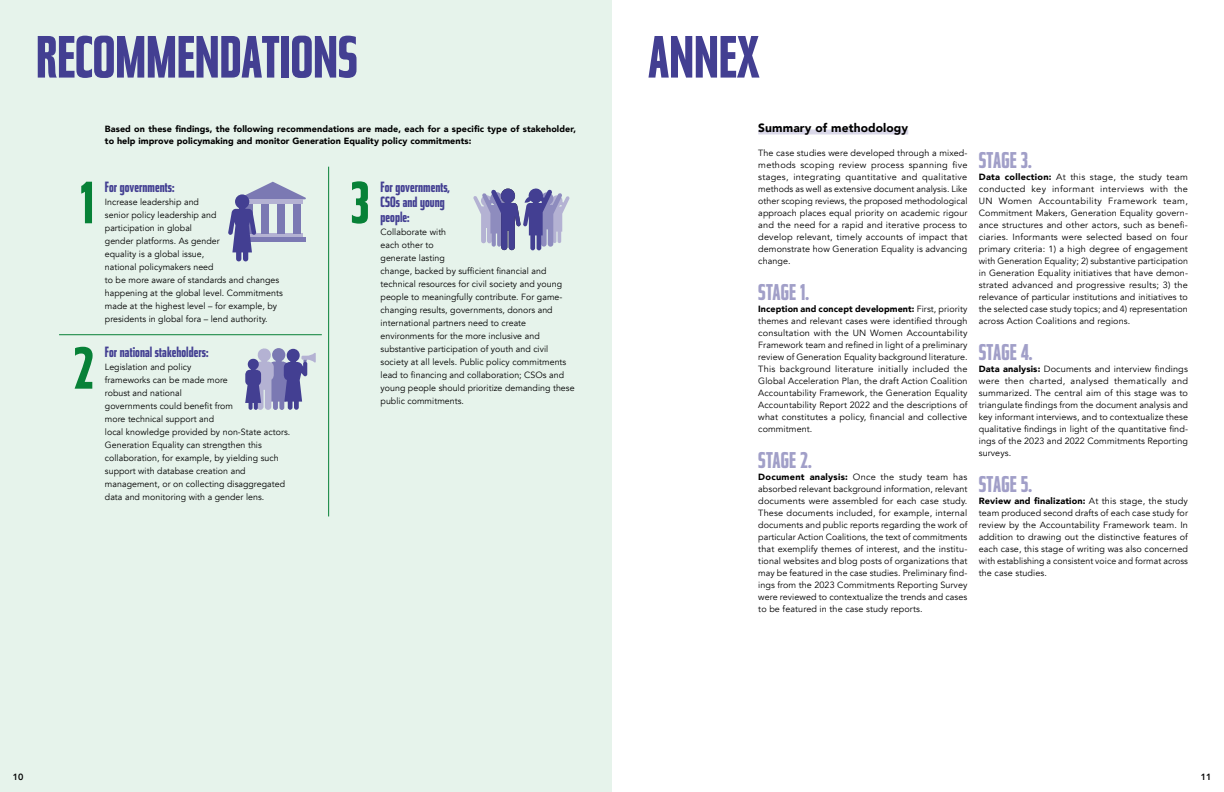
<style>
.page{position:relative;width:1224px;height:792px;background:#fff}
.page>*{position:absolute;margin:0;border:0;box-sizing:border-box;transform-origin:0 0}
.H_1_OK{font:700 60px "Tasse";color:#433f92}
.H_1_OK-2{font:700 60px "Tasse";color:#078137}
.body_OK{font:700 23px "Tasse";letter-spacing:.005em;color:#a19fc8}
.KF_body{font:700 15px/15px "Tasse";letter-spacing:.005em;color:#433f92}
.H2_underline_OK_highlight{font:900 12px "Avenir";letter-spacing:.01em;color:#000}
.body_OK-2{font:9px/12px "Avenir";letter-spacing:.01em;color:#000;text-align:justify}
.KF_body-2{font:9px/13px "Avenir";letter-spacing:.005em;color:#000}
.body_OK-3{font:900 9px/12px "Avenir";letter-spacing:.01em;color:#000}
.t1{font:800 9px "Avenir";color:#000}
.s1{font-weight:900}
</style>
<div class="page">
<div style="left:0;top:0;width:612px;height:792px;background:#e6f3eb"></div>
<hr style="left:328px;top:167px;width:1px;height:349px;background:#078137">
<hr style="left:59px;top:334px;width:263px;height:1px;background:#078137">
<svg style="left:245px;top:348px;width:71px;height:62px"></svg>
<svg style="left:228px;top:182px;width:78px;height:79px"></svg>
<svg style="left:473px;top:188px;width:97px;height:62px"></svg>
<hr style="left:758px;top:130px;width:150px;height:4px;background:#dad8e9">
<p class="H_1_OK" style="left:36px;top:24px;width:323px">RECOMMENDATIONS</p>
<p class="body_OK-3" style="left:105px;top:123px;width:473px">Based on these findings, the following recommendations are made, each for a specific type of stakeholder, to help improve policymaking and monitor Generation Equality policy commitments:</p>
<p class="H_1_OK-2" style="left:81px;top:170px;width:14px">1</p>
<p class="H_1_OK-2" style="left:74px;top:335px;width:21px">2</p>
<p class="KF_body" style="left:105px;top:180px;width:71px">For governments:</p>
<p class="KF_body-2" style="left:105px;top:196px;width:179px">Increase leadership and<br>senior policy leadership and<br>participation in global<br>gender platforms. As gender<br>equality is a global issue,<br>national policymakers need<br>to be more aware of standards and changes happening at the global level. Commitments made at the highest level – for example, by presidents in global fora – lend authority.</p>
<p class="KF_body" style="left:105px;top:344px;width:105px">For national stakeholders:</p>
<p class="KF_body-2" style="left:105px;top:361px;width:187px">Legislation and policy<br>frameworks can be made more<br>robust and national<br>governments could benefit from<br>more technical support and<br>local knowledge provided by non-State actors.<br>Generation Equality can strengthen this collaboration, for example, by yielding such support with database creation and management, or on collecting disaggregated data and monitoring with a gender lens.</p>
<p class="H_1_OK-2" style="left:351px;top:170px;width:19px">3</p>
<p class="KF_body" style="left:381px;top:180px;width:71px">For governments,<br>CSOs and young people:</p>
<p class="KF_body-2" style="left:381px;top:226px;width:196px">Collaborate with<br>each other to<br>generate lasting<br>change, backed by sufficient financial and technical resources for civil society and young people to meaningfully contribute. For game&shy;changing results, governments, donors and international partners need to create environments for the more inclusive and substantive participation of youth and civil society at all levels. Public policy commitments lead to financing and collaboration; CSOs and young people should prioritize demanding these public commitments.</p>
<p class="H_1_OK" style="left:648px;top:24px;width:113px">ANNEX</p>
<p class="H2_underline_OK_highlight" style="left:758px;top:118px;width:152px">Summary of methodology</p>
<p class="body_OK-2" style="left:758px;top:147px;width:211px">The case studies were developed through a mixed&shy;methods scoping review process spanning five stages, integrating quantitative and qualitative methods as well as extensive document analysis. Like other scoping reviews, the proposed methodological approach places equal priority on academic rigour and the need for a rapid and iterative process to develop relevant, timely accounts of impact that demonstrate how Generation Equality is advancing change.</p>
<p class="body_OK" style="left:758px;top:280px;width:52px">STAGE 1.</p>
<p class="body_OK-2" style="left:758px;top:303px;width:211px"><span class="s1">Inception and concept development:</span> First, priority themes and relevant cases were identified through consultation with the UN Women Accountability Framework team and refined in light of a preliminary review of Generation Equality background literature.<br>This background literature initially included the Global Acceleration Plan, the draft Action Coalition Accountability Framework, the Generation Equality Accountability Report 2022 and the descriptions of what constitutes a policy, financial and collective commitment.</p>
<p class="body_OK" style="left:758px;top:448px;width:55px">STAGE 2.</p>
<p class="body_OK-2" style="left:758px;top:471px;width:211px"><span class="s1">Document analysis:</span> Once the study team has absorbed relevant background information, relevant documents were assembled for each case study.<br>These documents included, for example, internal documents and public reports regarding the work of particular Action Coalitions, the text of commitments that exemplify themes of interest, and the institu&shy;tional websites and blog posts of organizations that may be featured in the case studies. Preliminary find&shy;ings from the 2023 Commitments Reporting Survey were reviewed to contextualize the trends and cases to be featured in the case study reports.</p>
<p class="body_OK" style="left:979px;top:148px;width:54px">STAGE 3.</p>
<p class="body_OK-2" style="left:979px;top:171px;width:211px"><span class="s1">Data collection:</span> At this stage, the study team conducted key informant interviews with the UN Women Accountability Framework team, Commitment Makers, Generation Equality govern&shy;ance structures and other actors, such as benefi&shy;ciaries. Informants were selected based on four primary criteria: 1) a high degree of engagement with Generation Equality; 2) substantive participation in Generation Equality initiatives that have demon&shy;strated advanced and progressive results; 3) the relevance of particular institutions and initiatives to the selected case study topics; and 4) representation across Action Coalitions and regions.</p>
<p class="body_OK" style="left:979px;top:340px;width:55px">STAGE 4.</p>
<p class="body_OK-2" style="left:979px;top:363px;width:211px"><span class="s1">Data analysis:</span> Documents and interview findings were then charted, analysed thematically and summarized. The central aim of this stage was to triangulate findings from the document analysis and key informant interviews, and to contextualize these qualitative findings in light of the quantitative find&shy;ings of the 2023 and 2022 Commitments Reporting surveys.</p>
<p class="body_OK" style="left:979px;top:472px;width:55px">STAGE 5.</p>
<p class="body_OK-2" style="left:979px;top:495px;width:211px"><span class="s1">Review and finalization:</span> At this stage, the study team produced second drafts of each case study for review by the Accountability Framework team. In addition to drawing out the distinctive features of each case, this stage of writing was also concerned with establishing a consistent voice and format across the case studies.</p>
<p class="t1" style="left:13px;top:770px;width:12px">10</p>
<p class="t1" style="left:1201px;top:770px;width:12px">11</p>
</div>
